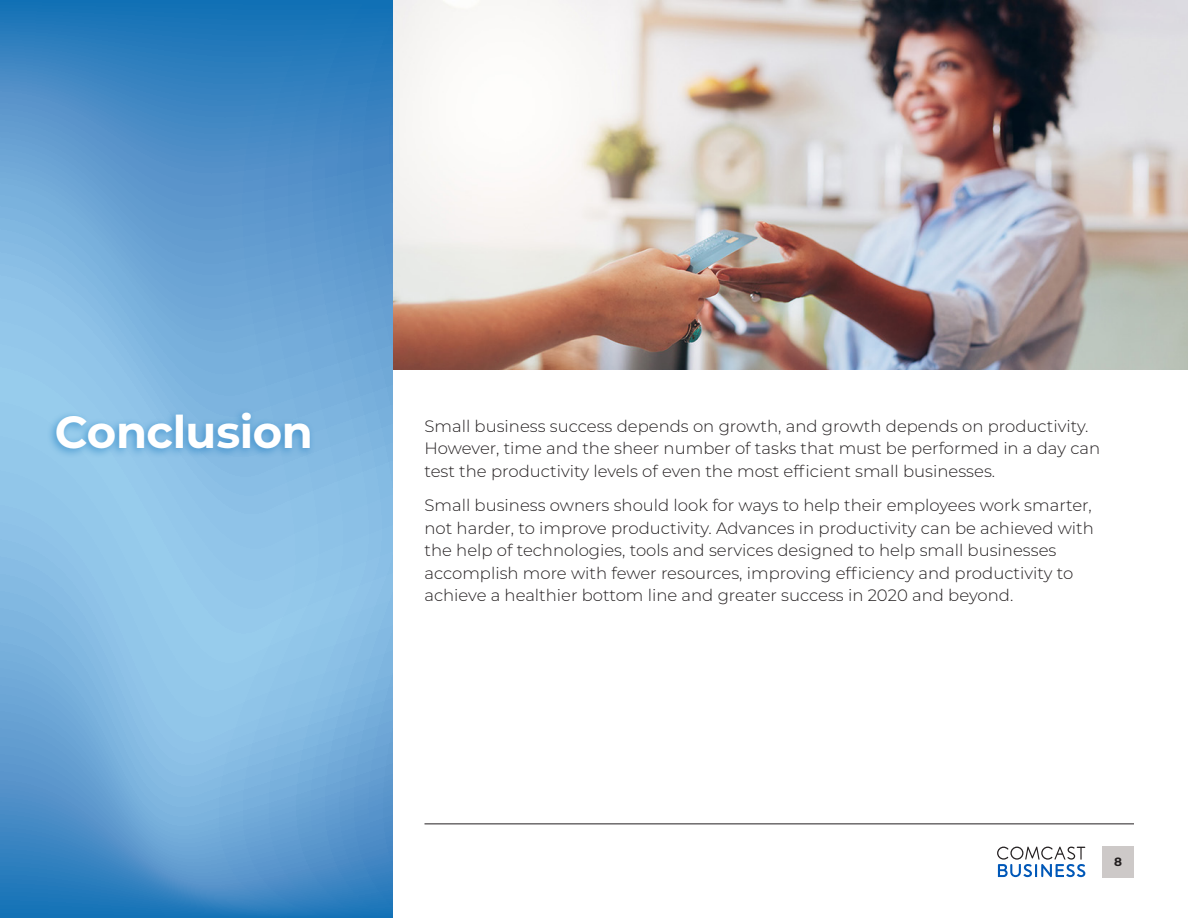
<style>
.page{position:relative;width:1188px;height:918px;background:#fff}
.page>*{position:absolute;margin:0;border:0;box-sizing:border-box;transform-origin:0 0}
.Head_2_white{font:700 45px "Montserrat";letter-spacing:-.01em;color:#fff}
._1_text{font:300 16.5px/22.5px "Montserrat";color:#231f20}
.page_number{font:700 12px "Montserrat";color:#231f20}
</style>
<div class="page">
<img style="left:393px;top:0;width:795px;height:369px">
<svg style="left:0;top:0;width:393px;height:918px;background:#6aa6d6"></svg>
<div style="left:1102px;top:846px;width:32px;height:32px;background:#cdc9c8"></div>
<hr style="left:424px;top:824px;width:710px;height:1px;background:#231f20">
<svg style="left:997px;top:847px;width:88px;height:30px"></svg>
<div style="left:47px;top:407px;width:269px;height:52px;background:#006cb7;opacity:.5"></div>
<p class="Head_2_white" style="left:55px;top:400px;width:260px">Conclusion</p>
<p class="_1_text" style="left:424px;top:414px;width:677px">Small business success depends on growth, and growth depends on productivity.<br>However, time and the sheer number of tasks that must be performed in a day can test the productivity levels of even the most efficient small businesses.</p>
<p class="_1_text" style="left:424px;top:494px;width:671px">Small business owners should look for ways to help their employees work smarter, not harder, to improve productivity. Advances in productivity can be achieved with the help of technologies, tools and services designed to help small businesses accomplish more with fewer resources, improving efficiency and productivity to achieve a healthier bottom line and greater success in 2020 and beyond.</p>
<p class="page_number" style="left:1114px;top:853px;width:9px">8</p>
</div>
